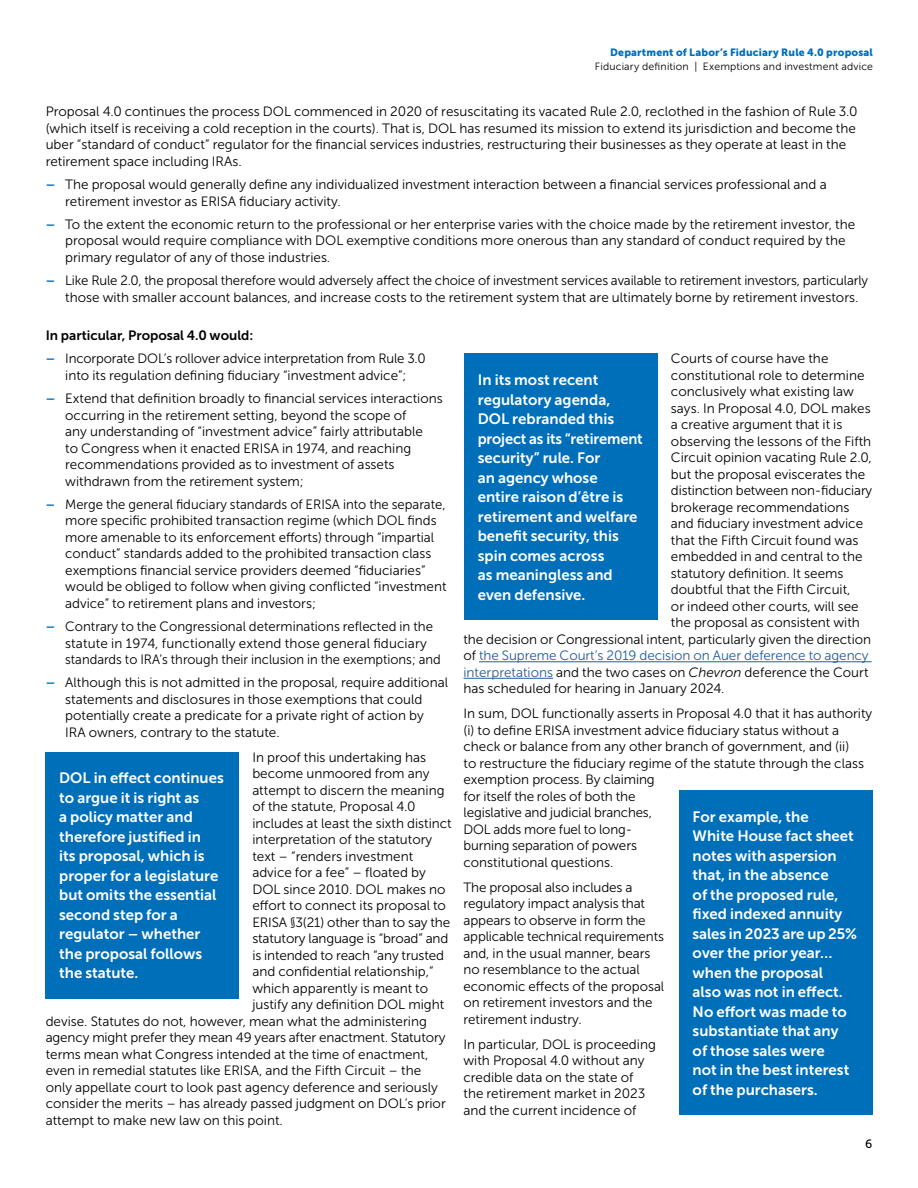
<style>
.page{position:relative;width:918px;height:1188px;background:#fff}
.page>*{position:absolute;margin:0;border:0;box-sizing:border-box;transform-origin:0 0}
.t1{font:15px/19.5px "Museo Sans 700";color:#fff}
.t2{font:13.5px/16.5px "Museo Sans 300";color:#000}
.t3{font:13.5px "Museo Sans 300";letter-spacing:-.005em;color:#215e9e}
.t4{font:13.5px "Museo Sans 700";color:#000}
.t5{font:12px "Museo Sans 500";color:#000}
.t6{font:10.5px "Museo Sans 300";letter-spacing:.015em;color:#000}
.t7{font:10.5px "Museo Sans 900";letter-spacing:.015em;color:#006fba}
.s1{font-family:"Museo Sans 700";color:#006fba}
.s2{color:#000}
.s3{color:#215e9e}
.s4{font-style:italic}
</style>
<div class="page">
<hr style="left:479px;top:661px;width:393px;height:1px;background:#215e9e">
<hr style="left:464px;top:678px;width:89px;height:1px;background:#215e9e">
<div style="left:46px;top:752px;width:193px;height:246px;background:#006fba"></div>
<div style="left:464px;top:354px;width:193px;height:266px;background:#006fba"></div>
<div style="left:679px;top:790px;width:193px;height:325px;background:#006fba"></div>
<p class="t7" style="left:610px;top:47px;width:264px">Department of Labor’s Fiduciary Rule 4.0 proposal</p>
<p class="t6" style="left:595px;top:60px;width:279px">Fiduciary definition | Exemptions and investment advice</p>
<p class="t2" style="left:46px;top:104px;width:814px">Proposal 4.0 continues the process DOL commenced in 2020 of resuscitating its vacated Rule 2.0, reclothed in the fashion of Rule 3.0 (which itself is receiving a cold reception in the courts). That is, DOL has resumed its mission to extend its jurisdiction and become the uber “standard of conduct” regulator for the financial services industries, restructuring their businesses as they operate at least in the retirement space including IRAs.</p>
<p class="t2" style="left:65px;top:176px;width:763px;text-indent:-19px"><span class="s1">–</span> The proposal would generally define any individualized investment interaction between a financial services professional and a retirement investor as ERISA fiduciary activity.</p>
<p class="t2" style="left:65px;top:216px;width:792px;text-indent:-19px"><span class="s1">–</span> To the extent the economic return to the professional or her enterprise varies with the choice made by the retirement investor, the proposal would require compliance with DOL exemptive conditions more onerous than any standard of conduct required by the primary regulator of any of those industries.</p>
<p class="t2" style="left:65px;top:272px;width:804px;text-indent:-20px"><span class="s1">–</span> Like Rule 2.0, the proposal therefore would adversely affect the choice of investment services available to retirement investors, particularly those with smaller account balances, and increase costs to the retirement system that are ultimately borne by retirement investors.</p>
<p class="t4" style="left:46px;top:328px;width:209px">In particular, Proposal 4.0 would:</p>
<p class="t2" style="left:46px;top:351px;width:381px;text-align:center"><span class="s1">–</span> Incorporate DOL’s rollover advice interpretation from Rule 3.0 into its regulation defining fiduciary “investment advice”;</p>
<p class="t2" style="left:65px;top:390px;width:379px;text-indent:-19px"><span class="s1">–</span> Extend that definition broadly to financial services interactions occurring in the retirement setting, beyond the scope of<br>any understanding of “investment advice” fairly attributable<br>to Congress when it enacted ERISA in 1974, and reaching recommendations provided as to investment of assets withdrawn from the retirement system;</p>
<p class="t2" style="left:65px;top:496px;width:383px;text-indent:-19px"><span class="s1">–</span> Merge the general fiduciary standards of ERISA into the separate, more specific prohibited transaction regime (which DOL finds more amenable to its enforcement efforts) through “impartial conduct” standards added to the prohibited transaction class exemptions financial service providers deemed “fiduciaries” would be obliged to follow when giving conflicted “investment advice” to retirement plans and investors;</p>
<p class="t2" style="left:65px;top:618px;width:377px;text-indent:-19px"><span class="s1">–</span> Contrary to the Congressional determinations reflected in the statute in 1974, functionally extend those general fiduciary standards to IRA’s through their inclusion in the exemptions; and</p>
<p class="t2" style="left:65px;top:675px;width:384px;text-indent:-19px"><span class="s1">–</span> Although this is not admitted in the proposal, require additional statements and disclosures in those exemptions that could potentially create a predicate for a private right of action by<br>IRA owners, contrary to the statute.</p>
<p class="t2" style="left:252px;top:749px;width:175px">In proof this undertaking has</p>
<p class="t2" style="left:252px;top:766px;width:179px">become unmoored from any</p>
<p class="t2" style="left:252px;top:782px;width:194px">attempt to discern the meaning</p>
<p class="t2" style="left:252px;top:799px;width:165px">of the statute, Proposal 4.0</p>
<p class="t2" style="left:252px;top:815px;width:201px">includes at least the sixth distinct</p>
<p class="t2" style="left:252px;top:832px;width:181px">interpretation of the statutory</p>
<p class="t2" style="left:252px;top:848px;width:162px">text – “renders investment</p>
<p class="t2" style="left:252px;top:865px;width:175px">advice for a fee” – floated by</p>
<p class="t2" style="left:252px;top:881px;width:195px">DOL since 2010. DOL makes no</p>
<p class="t2" style="left:252px;top:898px;width:195px">effort to connect its proposal to</p>
<p class="t2" style="left:252px;top:914px;width:199px">ERISA §3(21) other than to say the</p>
<p class="t2" style="left:252px;top:931px;width:198px">statutory language is “broad” and</p>
<p class="t2" style="left:252px;top:947px;width:193px">is intended to reach “any trusted</p>
<p class="t2" style="left:252px;top:964px;width:183px">and confidential relationship,”</p>
<p class="t2" style="left:252px;top:980px;width:177px">which apparently is meant to</p>
<p class="t2" style="left:252px;top:997px;width:193px">justify any definition DOL might</p>
<p class="t2" style="left:46px;top:1013px;width:383px">devise. Statutes do not, however, mean what the administering</p>
<p class="t2" style="left:46px;top:1030px;width:401px">agency might prefer they mean 49 years after enactment. Statutory</p>
<p class="t2" style="left:46px;top:1046px;width:384px">terms mean what Congress intended at the time of enactment,</p>
<p class="t2" style="left:46px;top:1063px;width:377px">even in remedial statutes like ERISA, and the Fifth Circuit – the</p>
<p class="t2" style="left:46px;top:1079px;width:394px">only appellate court to look past agency deference and seriously</p>
<p class="t2" style="left:46px;top:1096px;width:402px">consider the merits – has already passed judgment on DOL’s prior</p>
<p class="t2" style="left:46px;top:1112px;width:239px">attempt to make new law on this point.</p>
<p class="t2" style="left:671px;top:351px;width:159px">Courts of course have the</p>
<p class="t2" style="left:671px;top:367px;width:195px">constitutional role to determine</p>
<p class="t2" style="left:671px;top:384px;width:185px">conclusively what existing law</p>
<p class="t2" style="left:671px;top:400px;width:201px">says. In Proposal 4.0, DOL makes</p>
<p class="t2" style="left:671px;top:417px;width:173px">a creative argument that it is</p>
<p class="t2" style="left:671px;top:433px;width:202px">observing the lessons of the Fifth</p>
<p class="t2" style="left:671px;top:450px;width:202px">Circuit opinion vacating Rule 2.0,</p>
<p class="t2" style="left:671px;top:466px;width:196px">but the proposal eviscerates the</p>
<p class="t2" style="left:671px;top:483px;width:203px">distinction between non-fiduciary</p>
<p class="t2" style="left:671px;top:499px;width:180px">brokerage recommendations</p>
<p class="t2" style="left:671px;top:516px;width:194px">and fiduciary investment advice</p>
<p class="t2" style="left:671px;top:532px;width:189px">that the Fifth Circuit found was</p>
<p class="t2" style="left:671px;top:549px;width:193px">embedded in and central to the</p>
<p class="t2" style="left:671px;top:565px;width:174px">statutory definition. It seems</p>
<p class="t2" style="left:671px;top:582px;width:181px">doubtful that the Fifth Circuit,</p>
<p class="t2" style="left:671px;top:598px;width:189px">or indeed other courts, will see</p>
<p class="t2" style="left:671px;top:615px;width:191px">the proposal as consistent with</p>
<p class="t2" style="left:463px;top:631px;width:409px">the decision or Congressional intent, particularly given the direction</p>
<p class="t3" style="left:463px;top:648px;width:407px"><span class="s2">of</span> the Supreme Court’s 2019 decision on Auer deference to agency</p>
<p class="t2" style="left:463px;top:664px;width:407px"><span class="s3">interpretations</span> and the two cases on <span class="s4">Chevron</span> deference the Court</p>
<p class="t2" style="left:463px;top:681px;width:262px">has scheduled for hearing in January 2024.</p>
<p class="t2" style="left:463px;top:706px;width:410px">In sum, DOL functionally asserts in Proposal 4.0 that it has authority (i) to define ERISA investment advice fiduciary status without a check or balance from any other branch of government, and (ii)<br>to restructure the fiduciary regime of the statute through the class exemption process. By claiming<br>for itself the roles of both the<br>legislative and judicial branches,<br>DOL adds more fuel to long-<br>burning separation of powers<br>constitutional questions.</p>
<p class="t2" style="left:463px;top:879px;width:202px">The proposal also includes a regulatory impact analysis that appears to observe in form the applicable technical requirements and, in the usual manner, bears no resemblance to the actual economic effects of the proposal on retirement investors and the retirement industry.</p>
<p class="t2" style="left:464px;top:1036px;width:194px">In particular, DOL is proceeding with Proposal 4.0 without any credible data on the state of the retirement market in 2023 and the current incidence of</p>
<p class="t1" style="left:478px;top:370px;width:166px">In its most recent regulatory agenda,<br>DOL rebranded this project as its “retirement security” rule. For<br>an agency whose entire raison d’être is retirement and welfare benefit security, this spin comes across<br>as meaningless and even defensive.</p>
<p class="t1" style="left:59px;top:768px;width:166px">DOL in effect continues to argue it is right as<br>a policy matter and therefore justified in<br>its proposal, which is proper for a legislature but omits the essential second step for a regulator – whether the proposal follows the statute.</p>
<p class="t1" style="left:693px;top:807px;width:166px">For example, the<br>White House fact sheet notes with aspersion that, in the absence<br>of the proposed rule, fixed indexed annuity sales in 2023 are up 25% over the prior year… when the proposal<br>also was not in effect.<br>No effort was made to substantiate that any<br>of those sales were<br>not in the best interest of the purchasers.</p>
<p class="t5" style="left:865px;top:1137px;width:9px">6</p>
</div>
